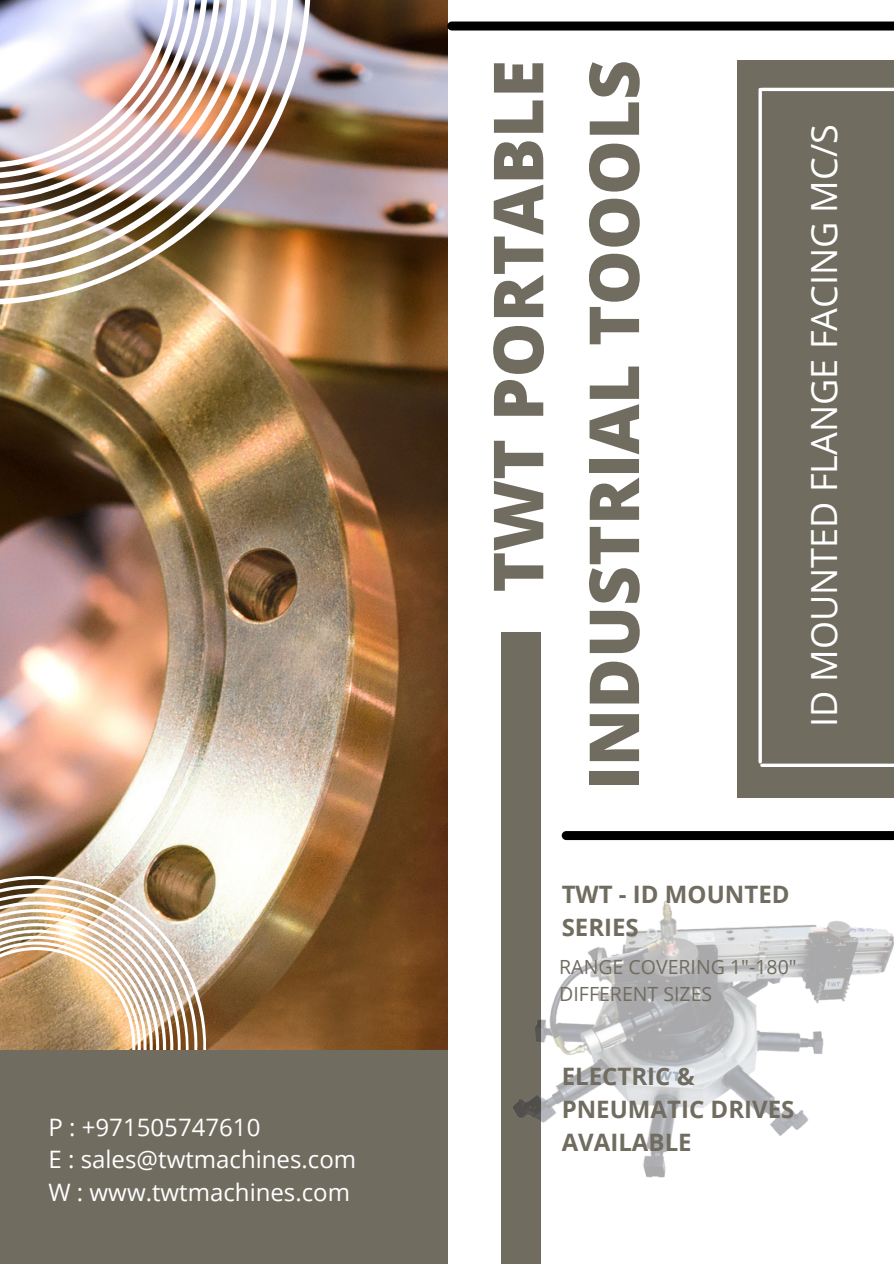
<style>
.page{position:relative;width:894px;height:1264px;background:#fff}
.page>*{position:absolute;margin:0;border:0;box-sizing:border-box;transform-origin:0 0}
.t1{font:800 69px/95.7px "Open Sans";color:#706c60;text-align:right}
.t2{font:36px "Open Sans";color:#fff}
.t3{font:24px/32.7px "Open Sans";color:#fff}
.t4{font:700 24px/32.7px "Open Sans";color:#706c60}
.t5{font:19.5px/27px "Open Sans";color:#706c60}
</style>
<div class="page">
<img style="left:0;top:0;width:447px;height:1050px">
<div style="left:451px;top:22px;width:442px;height:9px;background:#000"></div>
<div style="left:566px;top:831px;width:327px;height:9px;background:#000"></div>
<div style="left:501px;top:632px;width:39px;height:631px;background:#706c60"></div>
<div style="left:737px;top:60px;width:156px;height:737px;background:#706c60"></div>
<img style="left:0;top:876px;width:216px;height:174px">
<img style="left:0;top:0;width:330px;height:322px">
<hr style="left:761px;top:88px;width:132px;height:3px;background:#fff">
<svg style="left:761px;top:763px;width:132px;height:4px"></svg>
<hr style="left:758px;top:89px;width:3px;height:673px;background:#fff">
<div style="left:0;top:1050px;width:447px;height:213px;background:#706c60"></div>
<img style="left:513px;top:835px;width:380px;height:407px">
<p class="t3" style="left:48px;top:1109px;width:309px">P : +971505747610<br>E : sales@twtmachines.com<br>W : www.twtmachines.com</p>
<h1 class="t1" style="left:468px;top:790px;width:732px;rotate:-90deg">TWT PORTABLE<br>INDUSTRIAL TOOOLS</h1>
<h2 class="t2" style="left:798px;top:727px;width:604px;rotate:-90deg">ID MOUNTED FLANGE FACING MC/S</h2>
<p class="t4" style="left:561px;top:877px;width:229px">TWT - ID MOUNTED<br>SERIES</p>
<p class="t5" style="left:559px;top:952px;width:239px">RANGE COVERING 1"-180"<br>DIFFERENT SIZES</p>
<p class="t4" style="left:561px;top:1059px;width:234px">ELECTRIC &amp;<br>PNEUMATIC DRIVES<br>AVAILABLE</p>
</div>
